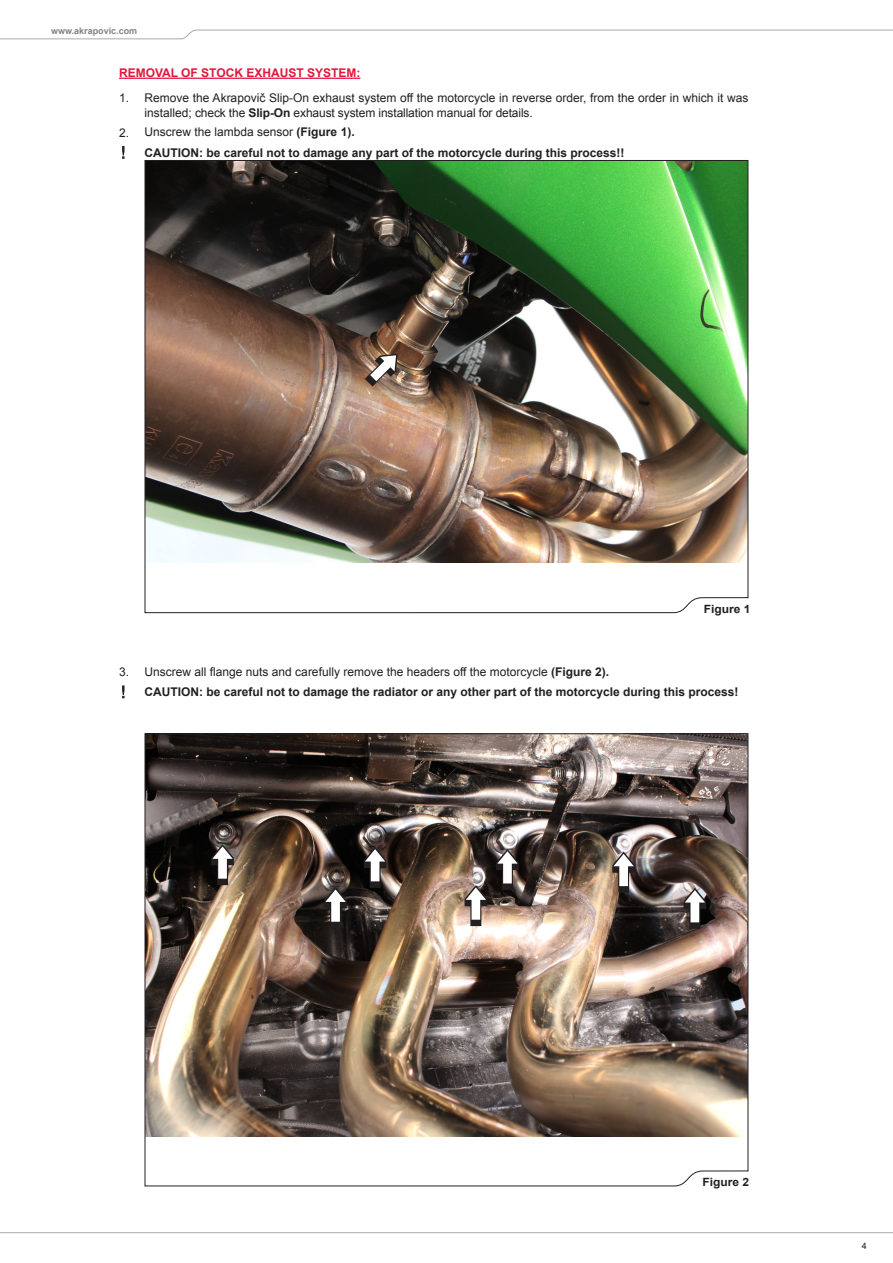
<style>
.page{position:relative;width:893px;height:1263px;background:#fff}
.page>*{position:absolute;margin:0;border:0;box-sizing:border-box;transform-origin:0 0}
.body_txt_bold{font:12px/14.4px "Arial";color:#231f20}
.body_txt_bullets{font:700 12px "Arial";color:#231f20}
.body_txt_bold-2{font:700 12px "Arial";color:#231f20}
.naslov_RD{font:700 12px "Arial";color:#e2173d}
.body_txt_bold-3{font:700 11.4px "Arial";color:#231f20;scale:1.05 1}
.t1{font:700 9px "Arial";color:#808285}
.t2{font:9px "Arial";color:#231f20}
.s1{font-weight:700}
</style>
<div class="page">
<svg style="left:0;top:29px;width:893px;height:10px"></svg>
<svg style="left:0;top:1232px;width:893px;height:2px;background:#d3d3d5"></svg>
<svg style="left:122px;top:146px;width:3px;height:13px"></svg>
<svg style="left:122px;top:685px;width:3px;height:13px"></svg>
<hr style="left:119px;top:78px;width:241px;height:1px;background:#e2173d">
<img style="left:144px;top:160px;width:605px;height:453px">
<img style="left:144px;top:733px;width:605px;height:454px">
<svg style="left:365px;top:354px;width:33px;height:33px"></svg>
<svg style="left:211px;top:844px;width:23px;height:41px"></svg>
<svg style="left:324px;top:887px;width:23px;height:41px"></svg>
<svg style="left:364px;top:847px;width:22px;height:41px"></svg>
<svg style="left:465px;top:885px;width:22px;height:41px"></svg>
<svg style="left:496px;top:849px;width:23px;height:41px"></svg>
<svg style="left:612px;top:851px;width:23px;height:41px"></svg>
<svg style="left:684px;top:888px;width:22px;height:41px"></svg>
<p class="t1" style="left:51px;top:25px;width:88px">www.akrapovic.com</p>
<p class="naslov_RD" style="left:119px;top:65px;width:243px">REMOVAL OF STOCK EXHAUST SYSTEM:</p>
<p class="body_txt_bold" style="left:119px;top:91px;width:12px">1.</p>
<p class="body_txt_bold" style="left:145px;top:91px;width:605px">Remove the Akrapovič Slip-On exhaust system off the motorcycle in reverse order, from the order in which it was installed; check the <span class="s1">Slip-On</span> exhaust system installation manual for details.</p>
<p class="body_txt_bold" style="left:145px;top:125px;width:212px">Unscrew the lambda sensor <span class="s1">(Figure 1).</span></p>
<p class="body_txt_bold-2" style="left:145px;top:144px;width:481px">CAUTION: be careful not to damage any part of the motorcycle during this process!!</p>
<p class="body_txt_bold" style="left:119px;top:126px;width:12px">2.</p>
<p class="body_txt_bold-3" style="left:704px;top:601px;width:46px">Figure 1</p>
<p class="body_txt_bold" style="left:119px;top:664px;width:12px">3.</p>
<p class="body_txt_bold" style="left:145px;top:664px;width:466px">Unscrew all flange nuts and carefully remove the headers off the motorcycle <span class="s1">(Figure 2).</span></p>
<p class="body_txt_bullets" style="left:145px;top:684px;width:596px">CAUTION: be careful not to damage the radiator or any other part of the motorcycle during this process!</p>
<p class="body_txt_bold-3" style="left:702px;top:1175px;width:46px">Figure 2</p>
<p class="t2" style="left:862px;top:1240px;width:7px">4</p>
</div>
